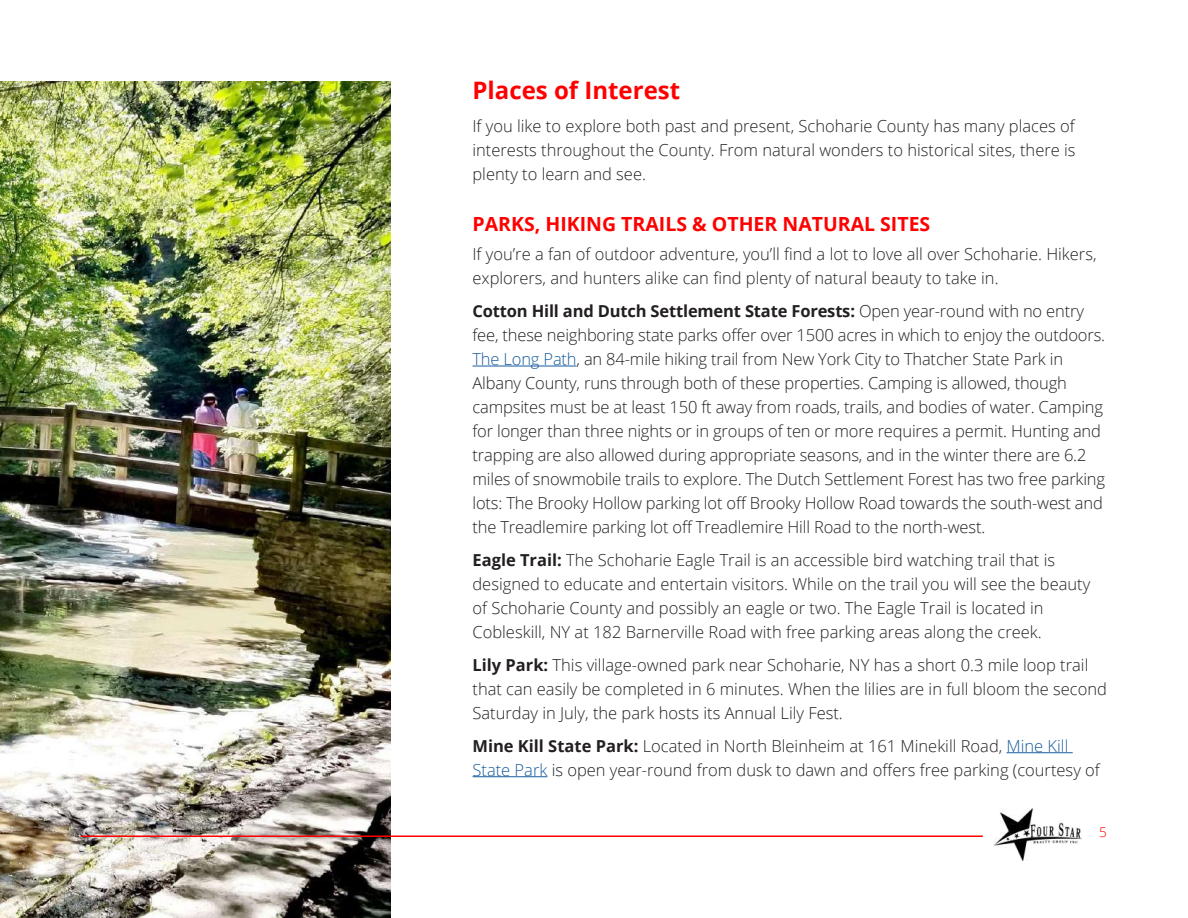
<style>
.page{position:relative;width:1188px;height:918px;background:#fff}
.page>*{position:absolute;margin:0;border:0;box-sizing:border-box;transform-origin:0 0}
.t1{font:700 24px "Open Sans";color:#f00}
.t2{font:700 19.5px "Open Sans";color:#f00}
.t3{font:300 16.5px/24px "Open Sans";color:#231f20}
.t4{font:300 13.5px "Open Sans";color:#f00}
.s1{font-weight:700}
.s2{color:#175d9e}
</style>
<div class="page">
<hr style="left:472px;top:366px;width:105px;height:1px;background:#175d9e">
<hr style="left:1007px;top:752px;width:66px;height:1px;background:#175d9e">
<hr style="left:472px;top:776px;width:75px;height:1px;background:#175d9e">
<img style="left:0;top:81px;width:391px;height:837px">
<img style="left:994px;top:808px;width:87px;height:52px">
<hr style="left:81px;top:836px;width:902px;height:1px;background:#f00">
<h1 class="t1" style="left:472px;top:74px;width:209px">Places of Interest</h1>
<p class="t3" style="left:472px;top:114px;width:605px;text-align:justify">If you like to explore both past and present, Schoharie County has many places of interests throughout the County. From natural wonders to historical sites, there is plenty to learn and see.</p>
<p class="t2" style="left:472px;top:210px;width:459px">PARKS, HIKING TRAILS &amp; OTHER NATURAL SITES</p>
<p class="t3" style="left:472px;top:241px;width:626px">If you’re a fan of outdoor adventure, you’ll find a lot to love all over Schoharie. Hikers, explorers, and hunters alike can find plenty of natural beauty to take in.</p>
<p class="t3" style="left:472px;top:298px;width:634px"><span class="s1">Cotton Hill and Dutch Settlement State Forests:</span> Open year-round with no entry fee, these neighboring state parks offer over 1500 acres in which to enjoy the outdoors.<br><span class="s2">The Long Path</span>, an 84-mile hiking trail from New York City to Thatcher State Park in Albany County, runs through both of these properties. Camping is allowed, though campsites must be at least 150 ft away from roads, trails, and bodies of water. Camping for longer than three nights or in groups of ten or more requires a permit. Hunting and trapping are also allowed during appropriate seasons, and in the winter there are 6.2 miles of snowmobile trails to explore. The Dutch Settlement Forest has two free parking lots: The Brooky Hollow parking lot off Brooky Hollow Road towards the south-west and the Treadlemire parking lot off Treadlemire Hill Road to the north-west.</p>
<p class="t3" style="left:472px;top:547px;width:619px"><span class="s1">Eagle Trail:</span> The Schoharie Eagle Trail is an accessible bird watching trail that is designed to educate and entertain visitors. While on the trail you will see the beauty of Schoharie County and possibly an eagle or two. The Eagle Trail is located in Cobleskill, NY at 182 Barnerville Road with free parking areas along the creek.</p>
<p class="t3" style="left:472px;top:652px;width:636px"><span class="s1">Lily Park:</span> This village-owned park near Schoharie, NY has a short 0.3 mile loop trail that can easily be completed in 6 minutes. When the lilies are in full bloom the second<br>Saturday in July, the park hosts its Annual Lily Fest.</p>
<p class="t3" style="left:472px;top:733px;width:629px"><span class="s1">Mine Kill State Park:</span> Located in North Bleinheim at 161 Minekill Road, <span class="s2">Mine Kill<br>State Park</span> is open year-round from dusk to dawn and offers free parking (courtesy of</p>
<p class="t4" style="left:1099px;top:823px;width:9px">5</p>
</div>
